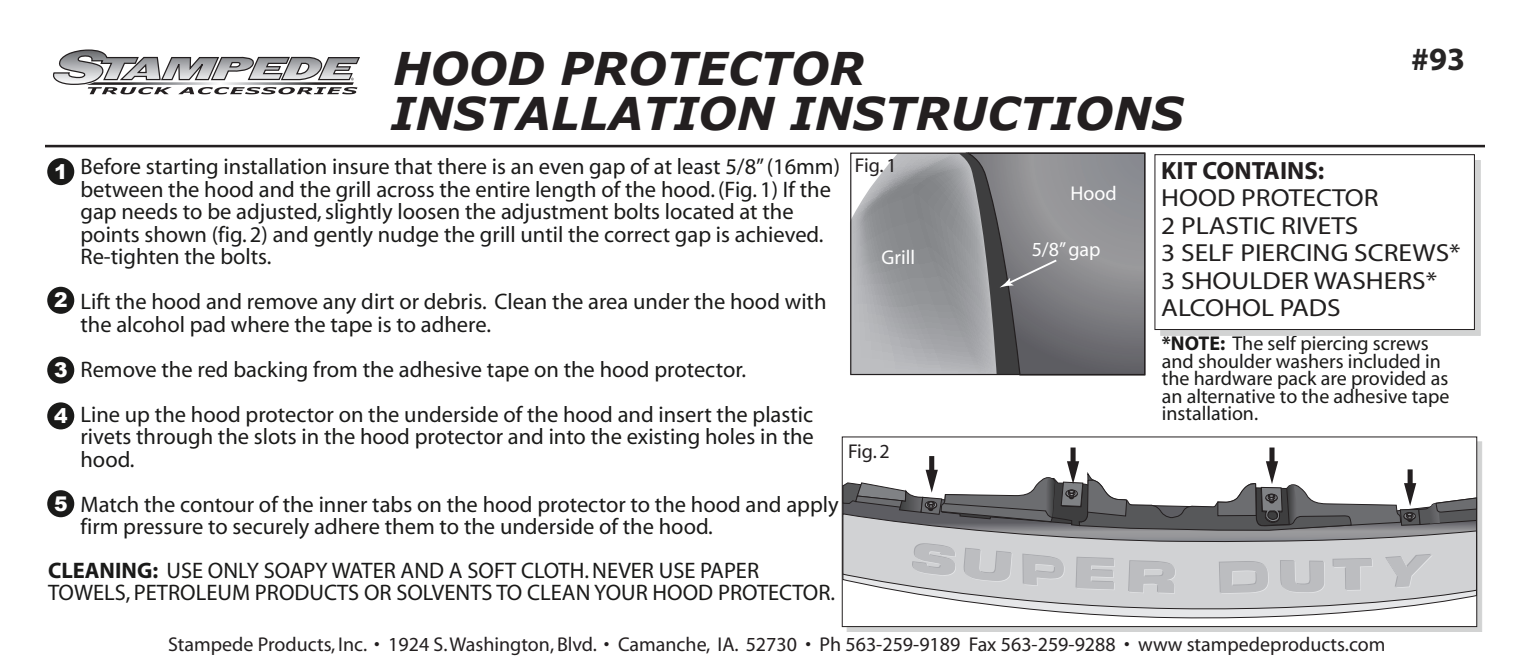
<style>
.page{position:relative;width:1530px;height:661px;background:#fff}
.page>*{position:absolute;margin:0;border:0;box-sizing:border-box;transform-origin:0 0}
.t1{font:italic 700 45px "Verdana";color:#231f20}
.t2{font:700 32.5px "Myriad";color:#262424}
.t3{font:700 25px "Myriad";color:#231f20}
.t4{font:24.75px/27.5px "Myriad";color:#211f1f;scale:1.11 1}
.t5{font:22.5px/22.5px "Myriad";color:#1a1a19}
.t6{font:900 20.25px "Arial";color:#fff}
.t7{font:20px "Myriad";color:#231f20}
.t8{font:20px/17.5px "Myriad";color:#1a1a19}
.t9{font:20px "Myriad";color:#fff}
.s1{font-weight:700}
</style>
<div class="page">
<hr style="left:45px;top:145px;width:1440px;height:2px;background:#231f20">
<div style="left:47px;top:158px;width:27px;height:27px;background:#1a1a19;border-radius:50%"></div>
<div style="left:47px;top:287px;width:27px;height:27px;background:#1a1a19;border-radius:50%"></div>
<div style="left:47px;top:356px;width:27px;height:27px;background:#1a1a19;border-radius:50%"></div>
<div style="left:47px;top:402px;width:27px;height:27px;background:#1a1a19;border-radius:50%"></div>
<div style="left:47px;top:490px;width:27px;height:27px;background:#1a1a19;border-radius:50%"></div>
<div style="left:1160px;top:160px;width:321px;height:176px;background:#d2d3d3"></div>
<div style="left:1154px;top:154px;width:321px;height:176px;background:#fff;border:1px solid #231f20"></div>
<svg style="left:53px;top:49px;width:307px;height:45px"></svg>
<svg style="left:850px;top:152px;width:296px;height:224px;background:#8a8a8e"></svg>
<svg style="left:847px;top:441px;width:635px;height:190px;background:#cccdcd"></svg>
<div style="left:842px;top:436px;width:635px;height:191px;background:#fff;border:1px solid #231f20"></div>
<svg style="left:842px;top:611px;width:635px;height:9px"></svg>
<svg style="left:842px;top:593px;width:635px;height:18px"></svg>
<svg style="left:842px;top:436px;width:635px;height:157px"></svg>
<p class="t6" style="left:54px;top:157px;width:15px">1</p>
<p class="t6" style="left:54px;top:285px;width:15px">2</p>
<p class="t6" style="left:54px;top:355px;width:15px">3</p>
<p class="t6" style="left:54px;top:401px;width:15px">4</p>
<p class="t6" style="left:54px;top:488px;width:15px">5</p>
<h1 class="t1" style="left:393px;top:37px;width:473px">HOOD PROTECTOR</h1>
<h1 class="t1" style="left:391px;top:82px;width:794px">INSTALLATION INSTRUCTIONS</h1>
<h2 class="t2" style="left:1411px;top:43px;width:55px">#93</h2>
<p class="t5" style="left:81px;top:156px;width:761px">Before starting installation insure that there is an even gap of at least 5/8” (16mm) between the hood and the grill across the entire length of the hood. (Fig. 1) If the gap needs to be adjusted, slightly loosen the adjustment bolts located at the points shown (fig. 2) and gently nudge the grill until the correct gap is achieved.<br>Re-tighten the bolts.</p>
<p class="t5" style="left:81px;top:291px;width:748px">Lift the hood and remove any dirt or debris. Clean the area under the hood with the alcohol pad where the tape is to adhere.</p>
<p class="t5" style="left:81px;top:347px;width:734px;line-height:45px">Remove the red backing from the adhesive tape on the hood protector.<br>Line up the hood protector on the underside of the hood and insert the plastic</p>
<p class="t5" style="left:81px;top:426px;width:735px">rivets through the slots in the hood protector and into the existing holes in the hood.</p>
<p class="t5" style="left:81px;top:494px;width:760px">Match the contour of the inner tabs on the hood protector to the hood and apply firm pressure to securely adhere them to the underside of the hood.</p>
<p class="t7" style="left:855px;top:156px;width:43px">Fig. 1</p>
<p class="t9" style="left:1070px;top:184px;width:48px">Hood</p>
<p class="t9" style="left:882px;top:247px;width:35px">Grill</p>
<p class="t9" style="left:1032px;top:239px;width:70px">5/8” gap</p>
<p class="t7" style="left:848px;top:441px;width:43px">Fig. 2</p>
<p class="t3" style="left:1161px;top:157px;width:165px">KIT CONTAINS:</p>
<p class="t4" style="left:1161px;top:185px;width:271px">HOOD PROTECTOR<br>2 PLASTIC RIVETS<br>3 SELF PIERCING SCREWS*<br>3 SHOULDER WASHERS*<br>ALCOHOL PADS</p>
<p class="t8" style="left:1162px;top:336px;width:289px"><span class="s1">*NOTE:</span> The self piercing screws and shoulder washers included in the hardware pack are provided as an alternative to the adhesive tape installation.</p>
<p class="t5" style="left:48px;top:560px;width:789px"><span class="s1">CLEANING:</span> USE ONLY SOAPY WATER AND A SOFT CLOTH. NEVER USE PAPER<br>TOWELS, PETROLEUM PRODUCTS OR SOLVENTS TO CLEAN YOUR HOOD PROTECTOR.</p>
<p class="t7" style="left:168px;top:634px;width:1219px">Stampede Products, Inc. • 1924 S. Washington, Blvd. • Camanche, IA. 52730 • Ph 563-259-9189 Fax 563-259-9288 • www stampedeproducts.com</p>
</div>
